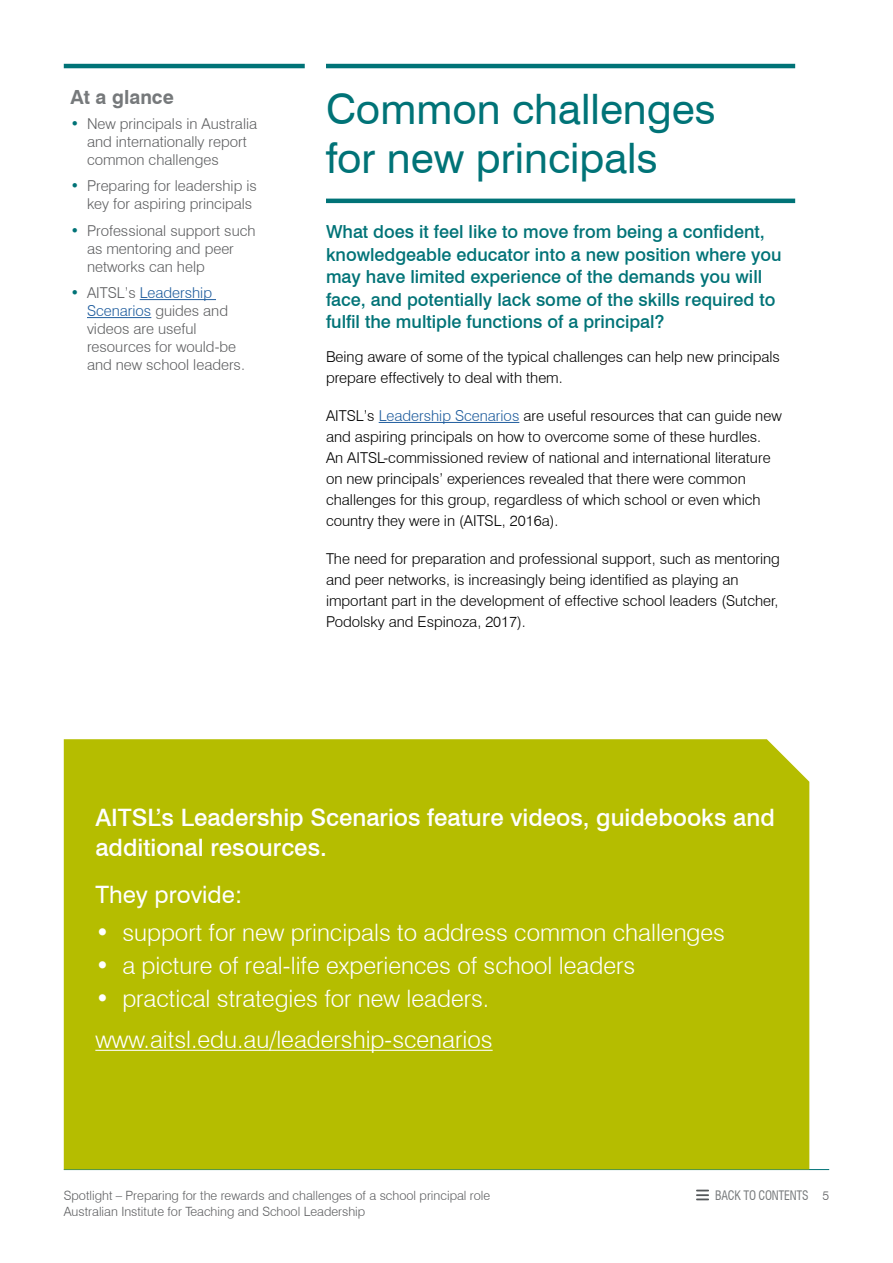
<style>
.page{position:relative;width:893px;height:1263px;background:#fff}
.page>*{position:absolute;margin:0;border:0;box-sizing:border-box;transform-origin:0 0}
.t1{font:42px/49.5px "Swiss 721 BT";color:#007377}
.t2{font:300 24px/41.2px "Swiss 721 BT";color:#fff}
.t3{font:500 24px/30px "Swiss 721 BT";color:#fff}
.t4{font:24px "Swiss 721 BT";color:#fff}
.t5{font:700 19.5px "Swiss 721 BT";color:#76797b}
.t6{font:500 18px/22.5px "Swiss 721 BT";color:#007377}
.t7{font:300 15px/21px "Swiss 721 BT";color:#000}
.t8{font:300 15px/18px "Swiss 721 BT";color:#5f6062}
.t9{font:300 12.75px/16.5px "Swiss 721 BT";color:#5f6062}
.t10{font:condensed 12.75px "Swiss 721 BT";letter-spacing:-.02em;color:#76797b;scale:.94 1}
.s1{color:#007377}
.s2{color:#215e9e}
.s3{font-weight:300;font-stretch:normal;font-size:12.6px;color:#5f6062}
</style>
<div class="page">
<hr style="left:64px;top:1169px;width:765px;height:1px;background:#007377">
<svg style="left:696px;top:1189px;width:13px;height:11px"></svg>
<hr style="left:64px;top:64px;width:241px;height:4px;background:#007377">
<hr style="left:326px;top:64px;width:469px;height:4px;background:#007377">
<hr style="left:326px;top:199px;width:469px;height:4px;background:#007377">
<hr style="left:379px;top:422px;width:140px;height:1px;background:#215e9e">
<hr style="left:140px;top:299px;width:76px;height:1px;background:#215e9e">
<hr style="left:87px;top:317px;width:64px;height:1px;background:#215e9e">
<div style="left:64px;top:739px;width:745px;height:430px;background:#b5bd00"></div>
<hr style="left:95px;top:1050px;width:398px;height:1px;background:#fff">
<h3 class="t5" style="left:71px;top:85px;width:105px">At a glance</h3>
<p class="t8" style="left:87px;top:114px;width:172px;text-indent:-16px"><span class="s1">•</span> New principals in Australia and internationally report common challenges</p>
<p class="t8" style="left:87px;top:177px;width:171px;text-indent:-16px"><span class="s1">•</span> Preparing for leadership is key for aspiring principals</p>
<p class="t8" style="left:87px;top:221px;width:170px;text-indent:-16px"><span class="s1">•</span> Professional support such as mentoring and peer networks can help</p>
<p class="t8" style="left:87px;top:284px;width:159px;text-indent:-16px"><span class="s1">•</span> AITSL’s <span class="s2">Leadership<br>Scenarios</span> guides and videos are useful resources for would-be and new school leaders.</p>
<h1 class="t1" style="left:326px;top:84px;width:391px">Common challenges for new principals</h1>
<p class="t6" style="left:326px;top:220px;width:457px">What does it feel like to move from being a confident, knowledgeable educator into a new position where you may have limited experience of the demands you will face, and potentially lack some of the skills required to fulfil the multiple functions of a principal?</p>
<p class="t7" style="left:326px;top:346px;width:455px">Being aware of some of the typical challenges can help new principals prepare effectively to deal with them.</p>
<p class="t7" style="left:326px;top:405px;width:457px">AITSL’s <span class="s2">Leadership Scenarios</span> are useful resources that can guide new and aspiring principals on how to overcome some of these hurdles.<br>An AITSL-commissioned review of national and international literature on new principals’ experiences revealed that there were common challenges for this group, regardless of which school or even which country they were in (AITSL, 2016a).</p>
<p class="t7" style="left:326px;top:548px;width:455px">The need for preparation and professional support, such as mentoring and peer networks, is increasingly being identified as playing an important part in the development of effective school leaders (Sutcher, Podolsky and Espinoza, 2017).</p>
<h2 class="t3" style="left:95px;top:802px;width:681px">AITSL’s Leadership Scenarios feature videos, guidebooks and additional resources.</h2>
<h2 class="t4" style="left:95px;top:879px;width:148px">They provide:</h2>
<h2 class="t2" style="left:95px;top:912px;width:631px">• support for new principals to address common challenges</h2>
<h2 class="t2" style="left:95px;top:944px;width:541px">• a picture of real-life experiences of school leaders</h2>
<h2 class="t2" style="left:95px;top:977px;width:399px">• practical strategies for new leaders. www.aitsl.edu.au/leadership-scenarios</h2>
<p class="t9" style="left:64px;top:1187px;width:428px">Spotlight – Preparing for the rewards and challenges of a school principal role<br>Australian Institute for Teaching and School Leadership</p>
<p class="t10" style="left:715px;top:1188px;width:123px">BACK TO CONTENTS <span class="s3">5</span></p>
</div>
